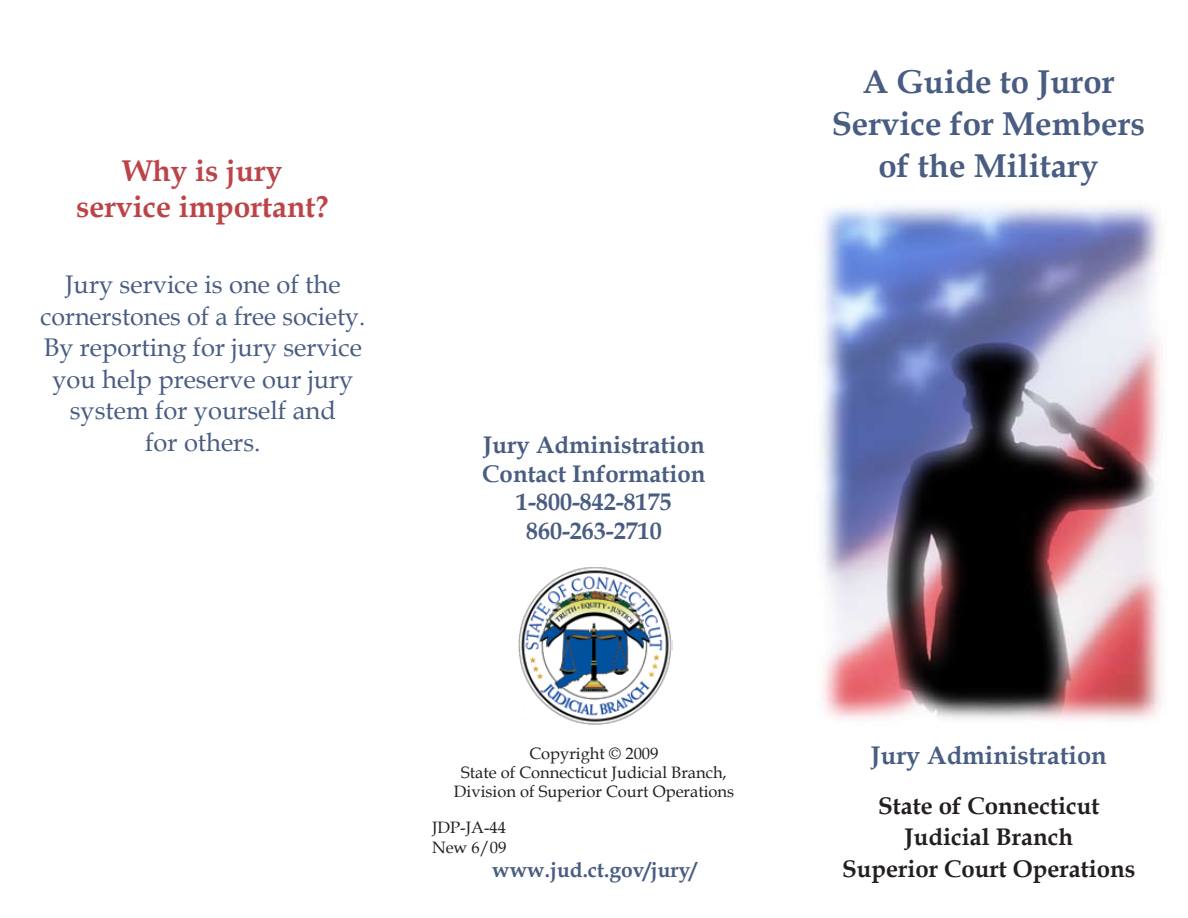
<style>
.page{position:relative;width:1188px;height:918px;background:#fff}
.page>*{position:absolute;margin:0;border:0;box-sizing:border-box;transform-origin:0 0}
.t1{font:700 33px/42px "Book Antiqua";color:#495d82;text-align:center}
.t2{font:700 30px/36px "Book Antiqua";color:#bc4449;text-align:center}
.t3{font:25.5px/31.5px "Book Antiqua";color:#495d82;text-align:center}
.t4{font:700 25.5px "Book Antiqua";color:#495d82}
.t5{font:700 24px/28.5px "Book Antiqua";color:#495d82;text-align:center}
.t6{font:700 24px/31.5px "Book Antiqua";color:#231f20;text-align:center}
.t7{font:700 21px "Book Antiqua";color:#495d82}
.t8{font:16.5px/18.8px "Book Antiqua";color:#231f20}
</style>
<div class="page">
<img style="left:821px;top:205px;width:341px;height:516px">
<img style="left:518px;top:567px;width:155px;height:158px">
<p class="t2" style="left:76px;top:153px;width:254px">Why is jury service important?</p>
<p class="t3" style="left:40px;top:268px;width:326px">Jury service is one of the cornerstones of a free society.<br>By reporting for jury service you help preserve our jury system for yourself and<br>for others.</p>
<p class="t5" style="left:482px;top:431px;width:225px">Jury Administration<br>Contact Information<br>1-800-842-8175<br>860-263-2710</p>
<p class="t8" style="left:454px;top:744px;width:282px;text-align:center">Copyright © 2009<br>State of Connecticut Judicial Branch,<br>Division of Superior Court Operations</p>
<p class="t8" style="left:432px;top:817px;width:76px;line-height:19.5px">JDP-JA-44<br>New 6/09</p>
<p class="t7" style="left:492px;top:856px;width:206px">www.jud.ct.gov/jury/</p>
<p class="t1" style="left:832px;top:61px;width:315px">A Guide to Juror<br>Service for Members of the Military</p>
<p class="t4" style="left:871px;top:738px;width:237px">Jury Administration</p>
<p class="t6" style="left:842px;top:790px;width:295px">State of Connecticut<br>Judicial Branch<br>Superior Court Operations</p>
</div>
